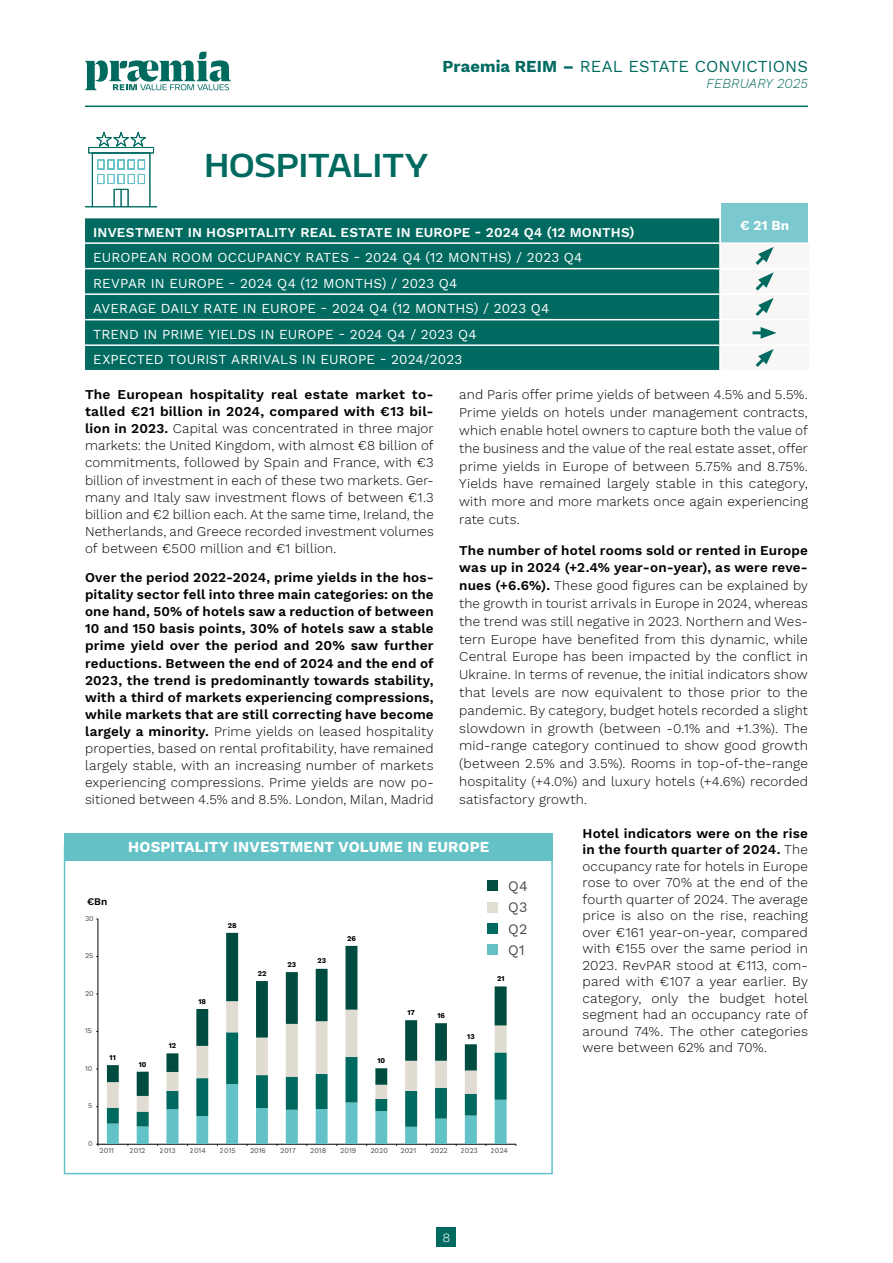
<style>
.page{position:relative;width:893px;height:1263px;background:#fff}
.page>*{position:absolute;margin:0;border:0;box-sizing:border-box;transform-origin:0 0}
.titre{font:700 33px "Geon Expanded";letter-spacing:-.015em;color:#006a60}
.t1{font:16.5px "Work Sans";letter-spacing:.005em;color:#006a60}
._00_Titre_graph{font:700 15px "Work Sans";letter-spacing:.01em;color:#fff}
.t2{font:300 15px "Work Sans";color:#fff}
.legende{font:14.25px "Work Sans";letter-spacing:.015em;color:#4a4a49}
._00_Paragraphe{font:300 13.5px/17.9px "Work Sans";letter-spacing:.01em;color:#000;text-align:justify}
._00_Paragraphe-2{font:600 13.5px/17px "Work Sans";letter-spacing:.01em;color:#000;text-align:justify}
._00_Ligne_tableau{font:13.5px "Work Sans";letter-spacing:.01em;color:#fff}
._00_Ligne_tableau-2{font:600 13.5px "Work Sans";letter-spacing:.015em;color:#fff}
.t3{font:italic 13.5px "Work Sans";letter-spacing:.01em;color:#006a60}
._00_Total_tableau{font:700 13.5px "Work Sans";color:#fff}
.t4{font:600 10.2px "Work Sans";color:#000}
.t5{font:7.2px "Work Sans";color:#4a4949}
.t6{font:700 7.2px "Work Sans";color:#000}
.s1{font-weight:700}
.s2{font-weight:600}
.s3{font-weight:300}
</style>
<div class="page">
<div style="left:437px;top:1227px;width:19px;height:19px;background:#006a60"></div>
<hr style="left:85px;top:106px;width:723px;height:1px;background:#006a60">
<svg style="left:85px;top:52px;width:146px;height:38px"></svg>
<div style="left:721px;top:203px;width:87px;height:70px;background:#7bc8ce"></div>
<div style="left:64px;top:846px;width:489px;height:328px;border:2px solid #63c2c7"></div>
<div style="left:65px;top:833px;width:488px;height:28px;background:#64c2c7"></div>
<hr style="left:98px;top:919px;width:1px;height:225px;background:#000">
<hr style="left:98px;top:1144px;width:418px;height:1px;background:#000">
<svg style="left:107px;top:1096px;width:400px;height:50px"></svg>
<svg style="left:107px;top:933px;width:400px;height:163px"></svg>
<hr style="left:85px;top:206px;width:72px;height:1px;background:#006a60">
<div style="left:92px;top:153px;width:58px;height:54px;border:1px solid #006a60"></div>
<div style="left:128px;top:160px;width:7px;height:9px;border:1px solid #64c2c7"></div>
<div style="left:128px;top:174px;width:7px;height:10px;border:1px solid #64c2c7"></div>
<div style="left:138px;top:160px;width:7px;height:9px;border:1px solid #64c2c7"></div>
<div style="left:138px;top:174px;width:7px;height:10px;border:1px solid #64c2c7"></div>
<div style="left:97px;top:160px;width:7px;height:9px;border:1px solid #64c2c7"></div>
<div style="left:97px;top:174px;width:7px;height:10px;border:1px solid #64c2c7"></div>
<div style="left:107px;top:160px;width:8px;height:9px;border:1px solid #64c2c7"></div>
<div style="left:107px;top:174px;width:8px;height:10px;border:1px solid #64c2c7"></div>
<div style="left:118px;top:160px;width:7px;height:9px;border:1px solid #64c2c7"></div>
<div style="left:118px;top:174px;width:7px;height:10px;border:1px solid #64c2c7"></div>
<div style="left:114px;top:189px;width:15px;height:18px;border:1px solid #006a60"></div>
<svg style="left:121px;top:189px;width:1px;height:18px"></svg>
<div style="left:88px;top:147px;width:66px;height:6px;border:1px solid #006a60"></div>
<svg style="left:94px;top:132px;width:54px;height:16px"></svg>
<div style="left:487px;top:880px;width:11px;height:11px;background:#024d41"></div>
<div style="left:487px;top:902px;width:11px;height:10px;background:#e2ddd3"></div>
<div style="left:487px;top:923px;width:11px;height:11px;background:#006a60"></div>
<div style="left:487px;top:944px;width:11px;height:11px;background:#64c2c7"></div>
<div style="left:85px;top:218px;width:634px;height:152px;background:#006a60"></div>
<hr style="left:85px;top:242px;width:635px;height:2px;background:#fff">
<hr style="left:85px;top:268px;width:635px;height:1px;background:#fff">
<hr style="left:85px;top:293px;width:635px;height:2px;background:#fff">
<hr style="left:85px;top:319px;width:635px;height:1px;background:#fff">
<hr style="left:85px;top:344px;width:635px;height:2px;background:#fff">
<hr style="left:720px;top:242px;width:89px;height:2px;background:#fff">
<svg style="left:721px;top:244px;width:87px;height:123px"></svg>
<p class="t1" style="left:443px;top:54px;width:367px"><span class="s1">Praemia REIM –</span> REAL ESTATE CONVICTIONS</p>
<p class="t3" style="left:706px;top:73px;width:103px">FEBRUARY 2025</p>
<p class="titre" style="left:204px;top:144px;width:226px">HOSPITALITY</p>
<p class="_00_Ligne_tableau-2" style="left:93px;top:222px;width:543px">INVESTMENT IN HOSPITALITY REAL ESTATE IN EUROPE - 2024 Q4 (12 MONTHS)</p>
<p class="_00_Total_tableau" style="left:740px;top:215px;width:51px">€ 21 Bn</p>
<p class="_00_Ligne_tableau" style="left:93px;top:247px;width:491px">EUROPEAN ROOM OCCUPANCY RATES - 2024 Q4 (12 MONTHS) / 2023 Q4</p>
<p class="_00_Ligne_tableau" style="left:93px;top:273px;width:366px">REVPAR IN EUROPE - 2024 Q4 (12 MONTHS) / 2023 Q4</p>
<p class="_00_Ligne_tableau" style="left:93px;top:298px;width:458px">AVERAGE DAILY RATE IN EUROPE - 2024 Q4 (12 MONTHS) / 2023 Q4</p>
<p class="_00_Ligne_tableau" style="left:93px;top:324px;width:385px">TREND IN PRIME YIELDS IN EUROPE - 2024 Q4 / 2023 Q4</p>
<p class="_00_Ligne_tableau" style="left:93px;top:349px;width:371px">EXPECTED TOURIST ARRIVALS IN EUROPE - 2024/2023</p>
<p class="_00_Paragraphe" style="left:459px;top:385px;width:350px">and Paris offer prime yields of between 4.5% and 5.5%.<br>Prime yields on hotels under management contracts, which enable hotel owners to capture both the value of the business and the value of the real estate asset, offer prime yields in Europe of between 5.75% and 8.75%.<br>Yields have remained largely stable in this category, with more and more markets once again experiencing rate cuts.</p>
<p class="_00_Paragraphe" style="left:459px;top:540px;width:350px"><span class="s2">The number of hotel rooms sold or rented in Europe was up in 2024 (+2.4% year-on-year), as were reve&shy;nues (+6.6%).</span> These good figures can be explained by the growth in tourist arrivals in Europe in 2024, whereas the trend was still negative in 2023. Northern and Wes&shy;tern Europe have benefited from this dynamic, while Central Europe has been impacted by the conflict in Ukraine. In terms of revenue, the initial indicators show that levels are now equivalent to those prior to the pandemic. By category, budget hotels recorded a slight slowdown in growth (between -0.1% and +1.3%). The mid-range category continued to show good growth (between 2.5% and 3.5%). Rooms in top-of-the-range hospitality (+4.0%) and luxury hotels (+4.6%) recorded satisfactory growth.</p>
<p class="_00_Titre_graph" style="left:128px;top:835px;width:362px">HOSPITALITY INVESTMENT VOLUME IN EUROPE</p>
<p class="_00_Paragraphe" style="left:85px;top:386px;width:350px;line-height:17px"><span class="s2">The European hospitality real estate market to&shy;talled €21 billion in 2024, compared with €13 bil&shy;lion in 2023.</span> Capital was concentrated in three major markets: the United Kingdom, with almost €8 billion of commitments, followed by Spain and France, with €3 billion of investment in each of these two markets. Ger&shy;many and Italy saw investment flows of between €1.3 billion and €2 billion each. At the same time, Ireland, the Netherlands, and Greece recorded investment volumes of between €500 million and €1 billion.</p>
<p class="_00_Paragraphe-2" style="left:85px;top:569px;width:350px">Over the period 2022-2024, prime yields in the hos&shy;pitality sector fell into three main categories: on the one hand, 50% of hotels saw a reduction of between 10 and 150 basis points, 30% of hotels saw a stable prime yield over the period and 20% saw further reductions. Between the end of 2024 and the end of 2023, the trend is predominantly towards stability, with a third of markets experiencing compressions, while markets that are still correcting have become largely a minority. <span class="s3">Prime yields on leased hospitality properties, based on rental profitability, have remained largely stable, with an increasing number of markets experiencing compressions. Prime yields are now po&shy;sitioned between 4.5% and 8.5%. London, Milan, Madrid</span></p>
<p class="_00_Paragraphe" style="left:583px;top:824px;width:227px;line-height:16.5px"><span class="s2">Hotel indicators were on the rise in the fourth quarter of 2024.</span> The occupancy rate for hotels in Europe rose to over 70% at the end of the fourth quarter of 2024. The average price is also on the rise, reaching over €161 year-on-year, compared with €155 over the same period in 2023. RevPAR stood at €113, com&shy;pared with €107 a year earlier. By category, only the budget hotel segment had an occupancy rate of around 74%. The other categories were between 62% and 70%.</p>
<p class="legende" style="left:508px;top:875px;width:21px">Q4</p>
<p class="legende" style="left:508px;top:897px;width:21px">Q3</p>
<p class="legende" style="left:508px;top:918px;width:21px">Q2</p>
<p class="legende" style="left:508px;top:939px;width:18px">Q1</p>
<p class="t4" style="left:87px;top:894px;width:22px">€Bn</p>
<p class="t5" style="left:85px;top:913px;width:10px">30</p>
<p class="t6" style="left:228px;top:920px;width:10px">28</p>
<p class="t6" style="left:347px;top:933px;width:10px">26</p>
<p class="t5" style="left:85px;top:950px;width:10px">25</p>
<p class="t6" style="left:317px;top:955px;width:10px">23</p>
<p class="t6" style="left:288px;top:959px;width:10px">23</p>
<p class="t6" style="left:258px;top:968px;width:10px">22</p>
<p class="t6" style="left:497px;top:973px;width:9px">21</p>
<p class="t5" style="left:85px;top:988px;width:10px">20</p>
<p class="t6" style="left:198px;top:996px;width:9px">18</p>
<p class="t6" style="left:407px;top:1007px;width:9px">17</p>
<p class="t6" style="left:437px;top:1010px;width:9px">16</p>
<p class="t5" style="left:85px;top:1025px;width:9px">15</p>
<p class="t6" style="left:467px;top:1031px;width:9px">13</p>
<p class="t6" style="left:169px;top:1040px;width:9px">12</p>
<p class="t5" style="left:85px;top:1063px;width:9px">10</p>
<p class="t5" style="left:88px;top:1100px;width:6px">5</p>
<p class="t5" style="left:88px;top:1138px;width:6px">0</p>
<p class="t6" style="left:110px;top:1052px;width:8px">11</p>
<p class="t6" style="left:139px;top:1058px;width:9px">10</p>
<p class="t6" style="left:377px;top:1055px;width:9px">10</p>
<p class="t5" style="left:100px;top:1145px;width:16px">2011</p>
<p class="t5" style="left:130px;top:1145px;width:17px">2012</p>
<p class="t5" style="left:160px;top:1145px;width:17px">2013</p>
<p class="t5" style="left:190px;top:1145px;width:18px">2014</p>
<p class="t5" style="left:220px;top:1145px;width:17px">2015</p>
<p class="t5" style="left:250px;top:1145px;width:17px">2016</p>
<p class="t5" style="left:280px;top:1145px;width:17px">2017</p>
<p class="t5" style="left:310px;top:1145px;width:18px">2018</p>
<p class="t5" style="left:340px;top:1145px;width:18px">2019</p>
<p class="t5" style="left:370px;top:1145px;width:19px">2020</p>
<p class="t5" style="left:400px;top:1145px;width:17px">2021</p>
<p class="t5" style="left:431px;top:1145px;width:19px">2022</p>
<p class="t5" style="left:461px;top:1145px;width:19px">2023</p>
<p class="t5" style="left:491px;top:1145px;width:19px">2024</p>
<p class="t2" style="left:442px;top:1225px;width:9px">8</p>
</div>
